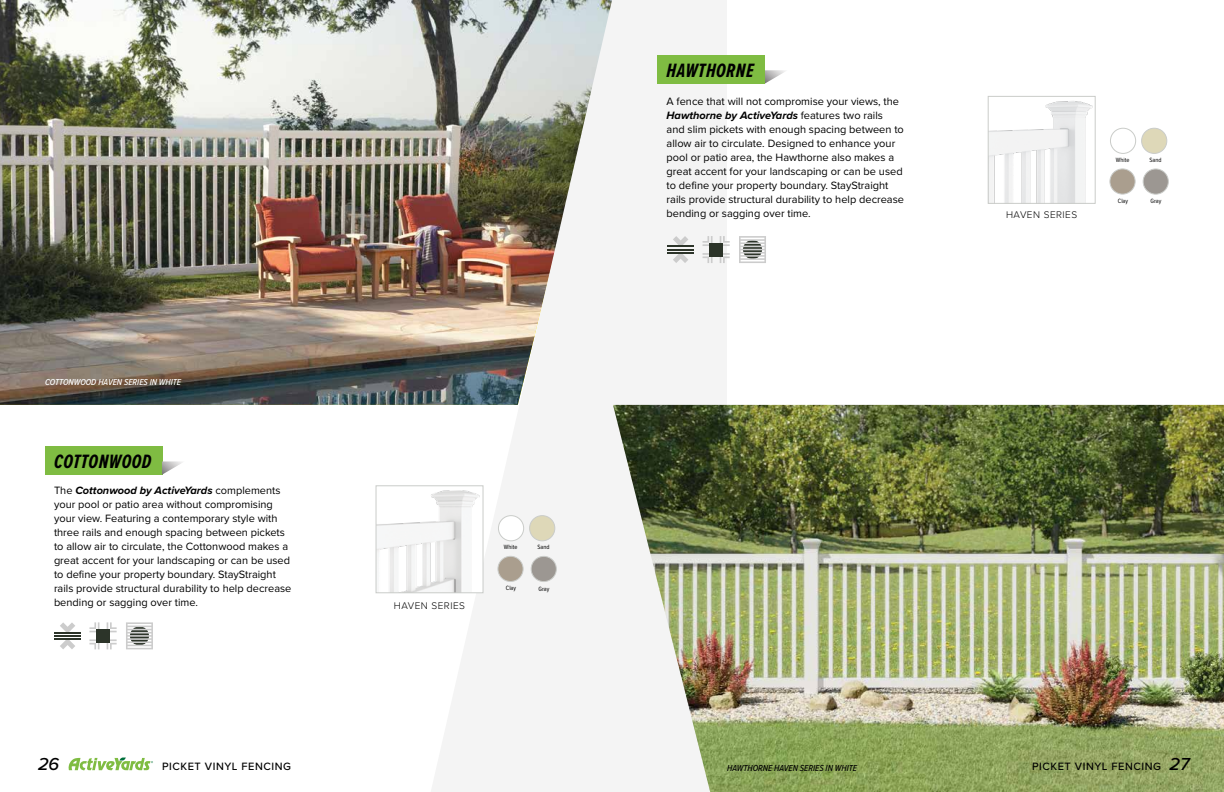
<style>
.page{position:relative;width:1224px;height:792px;background:#fff}
.page>*{position:absolute;margin:0;border:0;box-sizing:border-box;transform-origin:0 0}
.t1{font:italic 700 20px "Proxima Nova Ex Cn";letter-spacing:.025em;color:#000}
.t2{font:italic 500 18px "Proxima Nova";color:#000}
.t3{font:11px/14px "Proxima Nova";color:#000}
.t4{font:500 11px "Proxima Nova";letter-spacing:.05em;color:#000}
.t5{font:300 10px "Proxima Nova";letter-spacing:.05em;color:#000}
.t6{font:italic 500 9px "Proxima Nova Cond";color:#fff}
.t7{font:italic 500 9px "Proxima Nova Cond";color:#000}
.t8{font:6.4px "Proxima Nova Cond";color:#000}
.s1{font-weight:700;font-style:italic}
</style>
<div class="page">
<svg style="left:68px;top:758px;width:85px;height:12px"></svg>
<img style="left:0;top:0;width:431px;height:405px">
<div style="left:617px;top:0;width:109px;height:792px;background:#f4f4f4"></div>
<img style="left:431px;top:0;width:186px;height:792px">
<div style="left:45px;top:446px;width:117px;height:29px;background:#7fbc42"></div>
<svg style="left:162px;top:461px;width:20px;height:14px"></svg>
<img style="left:378px;top:487px;width:104px;height:104px">
<div style="left:376px;top:485px;width:108px;height:108px;border:1px solid #caccc9"></div>
<svg style="left:107px;top:639px;width:10px;height:10px"></svg>
<svg style="left:107px;top:622px;width:10px;height:10px"></svg>
<svg style="left:89px;top:639px;width:10px;height:10px"></svg>
<svg style="left:89px;top:622px;width:10px;height:10px"></svg>
<div style="left:96px;top:629px;width:14px;height:14px;background:#2c3429"></div>
<svg style="left:60px;top:622px;width:15px;height:27px"></svg>
<hr style="left:54px;top:632px;width:27px;height:2px;background:#2c3429">
<hr style="left:54px;top:638px;width:27px;height:2px;background:#2c3429">
<hr style="left:54px;top:635px;width:27px;height:2px;background:#2c3429">
<svg style="left:126px;top:622px;width:27px;height:27px"></svg>
<div style="left:498px;top:516px;width:26px;height:25px;background:#fff;border-radius:50%"></div>
<div style="left:498px;top:515px;width:26px;height:26px;border:1px solid #caccc9;border-radius:50%"></div>
<div style="left:530px;top:516px;width:25px;height:25px;background:#ded8b8;border-radius:50%"></div>
<div style="left:529px;top:515px;width:26px;height:26px;border:1px solid #caccc9;border-radius:50%"></div>
<img style="left:498px;top:556px;width:25px;height:26px;border-radius:13px">
<div style="left:497px;top:556px;width:27px;height:26px;border:1px solid #caccc9;border-radius:50%"></div>
<img style="left:531px;top:556px;width:25px;height:26px;border-radius:13px">
<div style="left:531px;top:556px;width:26px;height:26px;border:1px solid #caccc9;border-radius:50%"></div>
<img style="left:613px;top:405px;width:611px;height:387px">
<img style="left:990px;top:101px;width:103px;height:101px">
<div style="left:988px;top:96px;width:108px;height:108px;border:1px solid #caccc9"></div>
<div style="left:657px;top:55px;width:108px;height:28px;background:#7fbc42"></div>
<svg style="left:765px;top:70px;width:20px;height:13px"></svg>
<svg style="left:720px;top:253px;width:10px;height:10px"></svg>
<svg style="left:720px;top:236px;width:10px;height:10px"></svg>
<svg style="left:703px;top:253px;width:10px;height:10px"></svg>
<svg style="left:703px;top:236px;width:10px;height:10px"></svg>
<div style="left:709px;top:243px;width:14px;height:13px;background:#2c3429"></div>
<svg style="left:667px;top:236px;width:27px;height:27px"></svg>
<svg style="left:739px;top:236px;width:27px;height:27px"></svg>
<div style="left:1110px;top:128px;width:26px;height:26px;border:1px solid #caccc9;border-radius:50%"></div>
<div style="left:1142px;top:128px;width:25px;height:25px;background:#ded8b8;border-radius:50%"></div>
<div style="left:1141px;top:128px;width:26px;height:26px;border:1px solid #caccc9;border-radius:50%"></div>
<img style="left:1110px;top:169px;width:25px;height:25px;border-radius:13px">
<div style="left:1109px;top:168px;width:27px;height:27px;border:1px solid #caccc9;border-radius:50%"></div>
<img style="left:1143px;top:169px;width:25px;height:25px;border-radius:13px">
<div style="left:1143px;top:168px;width:26px;height:27px;border:1px solid #caccc9;border-radius:50%"></div>
<p class="t6" style="left:45px;top:375px;width:138px">COTTONWOOD HAVEN SERIES IN WHITE</p>
<h1 class="t1" style="left:54px;top:447px;width:99px">COTTONWOOD</h1>
<p class="t3" style="left:54px;top:483px;width:239px">The <span class="s1">Cottonwood by ActiveYards</span> complements your pool or patio area without compromising your view. Featuring a contemporary style with three rails and enough spacing between pickets to allow air to circulate, the Cottonwood makes a great accent for your landscaping or can be used to define your property boundary. StayStraight rails provide structural durability to help decrease bending or sagging over time.</p>
<p class="t5" style="left:394px;top:598px;width:73px">HAVEN SERIES</p>
<p class="t8" style="left:504px;top:543px;width:15px">White</p>
<p class="t8" style="left:537px;top:543px;width:13px">Sand</p>
<p class="t8" style="left:506px;top:583px;width:12px">Clay</p>
<p class="t8" style="left:538px;top:584px;width:12px">Gray</p>
<h1 class="t1" style="left:667px;top:56px;width:89px">HAWTHORNE</h1>
<p class="t3" style="left:667px;top:94px;width:239px">A fence that will not compromise your views, the <span class="s1">Hawthorne by ActiveYards</span> features two rails<br>and slim pickets with enough spacing between to allow air to circulate. Designed to enhance your pool or patio area, the Hawthorne also makes a great accent for your landscaping or can be used to define your property boundary. StayStraight rails provide structural durability to help decrease bending or sagging over time.</p>
<p class="t5" style="left:1006px;top:207px;width:73px">HAVEN SERIES</p>
<p class="t8" style="left:1116px;top:155px;width:15px">White</p>
<p class="t8" style="left:1149px;top:155px;width:13px">Sand</p>
<p class="t8" style="left:1118px;top:196px;width:12px">Clay</p>
<p class="t8" style="left:1150px;top:196px;width:12px">Gray</p>
<h2 class="t2" style="left:38px;top:751px;width:23px">26</h2>
<h2 class="t2" style="left:1166px;top:751px;width:22px">27</h2>
<h2 class="t2" style="left:1170px;top:751px;width:22px">27</h2>
<p class="t4" style="left:162px;top:759px;width:130px">PICKET VINYL FENCING</p>
<p class="t4" style="left:1032px;top:759px;width:130px">PICKET VINYL FENCING</p>
<p class="t7" style="left:727px;top:762px;width:131px">HAWTHORNE HAVEN SERIES IN WHITE</p>
</div>
